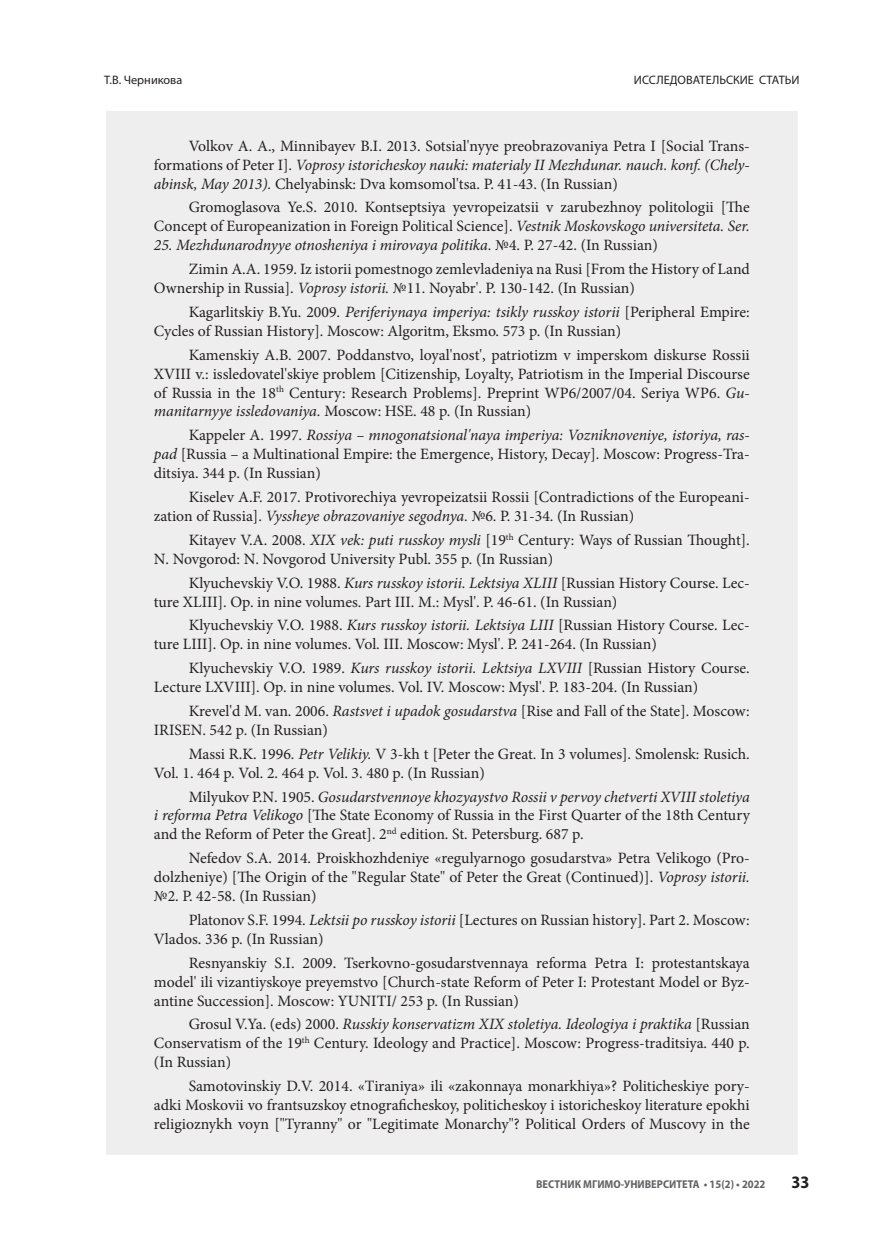
<style>
.page{position:relative;width:874px;height:1241px;background:#fff}
.page>*{position:absolute;margin:0;border:0;box-sizing:border-box;transform-origin:0 0}
.t1{font:700 semi-condensed 17.5px "Myriad Pro";color:#231f20}
.t2{font:15.75px/18.9px "Minion Pro";color:#231f20}
.t3{font:italic 15.75px "Minion Pro";letter-spacing:-.01em;color:#231f20}
.t4{font:12.25px "Myriad Pro";color:#231f20}
.t5{font:700 semi-condensed 11.38px "Myriad Pro";color:#636366}
.s1{font-style:italic}
.s2{font-style:normal}
</style>
<div class="page">
<div style="left:104px;top:109px;width:695px;height:1047px;background:#eeeeef;border:2px solid #fff"></div>
<p class="t4" style="left:104px;top:72px;width:80px">Т.В. Черникова</p>
<p class="t4" style="left:633px;top:72px;width:167px">ИССЛЕДОВАТЕЛЬСКИЕ СТАТЬИ</p>
<p class="t2" style="left:154px;top:136px;width:597px;text-align:justify;text-indent:35px">Volkov A. A., Minnibayev B.I. 2013. Sotsial'nyye preobrazovaniya Petra I [Social Trans&shy;formations of Peter I]. <span class="s1">Voprosy istoricheskoy nauki: materialy II Mezhdunar. nauch. konf. (Chely&shy;abinsk, May 2013).</span> Chelyabinsk: Dva komsomol'tsa. P. 41-43. (In Russian)</p>
<p class="t2" style="left:154px;top:198px;width:597px;text-align:right">Gromoglasova Ye.S. 2010. Kontseptsiya yevropeizatsii v zarubezhnoy politologii [The<br>Concept of Europeanization in Foreign Political Science]. <span class="s1">Vestnik Moskovskogo universiteta. Ser.</span></p>
<p class="t3" style="left:154px;top:234px;width:505px">25. Mezhdunarodnyye otnosheniya i mirovaya politika. <span class="s2">№4. P. 27-42. (In Russian)</span></p>
<p class="t2" style="left:154px;top:260px;width:597px;text-indent:35px">Zimin A.A. 1959. Iz istorii pomestnogo zemlevladeniya na Rusi [From the History of Land<br>Ownership in Russia]. <span class="s1">Voprosy istorii.</span> №11. Noyabr'. P. 130-142. (In Russian)</p>
<p class="t2" style="left:154px;top:302px;width:597px;text-indent:35px">Kagarlitskiy B.Yu. 2009. <span class="s1">Periferiynaya imperiya: tsikly russkoy istorii</span> [Peripheral Empire:<br>Cycles of Russian History]. Moscow: Algoritm, Eksmo. 573 p. (In Russian)</p>
<p class="t2" style="left:154px;top:345px;width:597px;text-align:justify;text-indent:35px">Kamenskiy A.B. 2007. Poddanstvo, loyal'nost', patriotizm v imperskom diskurse Rossii XVIII v.: issledovatel'skiye problem [Citizenship, Loyalty, Patriotism in the Imperial Discourse of Russia in the 18<sup>th</sup> Century: Research Problems]. Preprint WP6/2007/04. Seriya WP6. <span class="s1">Gu&shy;manitarnyye issledovaniya.</span> Moscow: HSE. 48 p. (In Russian)</p>
<p class="t2" style="left:154px;top:426px;width:597px;text-align:justify;text-indent:35px">Kappeler A. 1997. <span class="s1">Rossiya – mnogonatsional'naya imperiya: Vozniknoveniye, istoriya, ras&shy;pad</span> [Russia – a Multinational Empire: the Emergence, History, Decay]. Moscow: Progress-Tra&shy;ditsiya. 344 p. (In Russian)</p>
<p class="t2" style="left:154px;top:487px;width:597px;text-indent:35px">Kiselev A.F. 2017. Protivorechiya yevropeizatsii Rossii [Contradictions of the Europeani&shy;zation of Russia]. <span class="s1">Vyssheye obrazovaniye segodnya.</span> №6. P. 31-34. (In Russian)</p>
<p class="t2" style="left:154px;top:530px;width:597px;text-indent:35px">Kitayev V.A. 2008. <span class="s1">XIX vek: puti russkoy mysli</span> [19<sup>th</sup> Century: Ways of Russian Thought].<br>N. Novgorod: N. Novgorod University Publ. 355 p. (In Russian)</p>
<p class="t2" style="left:154px;top:573px;width:597px;text-indent:35px">Klyuchevskiy V.O. 1988. <span class="s1">Kurs russkoy istorii. Lektsiya XLIII</span> [Russian History Course. Lec&shy;ture XLIII]. Op. in nine volumes. Part III. M.: Mysl'. P. 46-61. (In Russian)</p>
<p class="t2" style="left:154px;top:616px;width:597px;text-indent:35px">Klyuchevskiy V.O. 1988. <span class="s1">Kurs russkoy istorii. Lektsiya LIII</span> [Russian History Course. Lec&shy;ture LIII]. Op. in nine volumes. Vol. III. Moscow: Mysl'. P. 241-264. (In Russian)</p>
<p class="t2" style="left:154px;top:658px;width:597px;text-indent:35px">Klyuchevskiy V.O. 1989. <span class="s1">Kurs russkoy istorii. Lektsiya LXVIII</span> [Russian History Course.<br>Lecture LXVIII]. Op. in nine volumes. Vol. IV. Moscow: Mysl'. P. 183-204. (In Russian)</p>
<p class="t2" style="left:154px;top:701px;width:597px;text-indent:35px">Krevel'd M. van. 2006. <span class="s1">Rastsvet i upadok gosudarstva</span> [Rise and Fall of the State]. Moscow:<br>IRISEN. 542 p. (In Russian)</p>
<p class="t2" style="left:154px;top:744px;width:597px;text-indent:35px">Massi R.K. 1996. <span class="s1">Petr Velikiy.</span> V 3-kh t [Peter the Great. In 3 volumes]. Smolensk: Rusich.<br>Vol. 1. 464 p. Vol. 2. 464 p. Vol. 3. 480 p. (In Russian)</p>
<p class="t2" style="left:154px;top:787px;width:597px;text-align:justify;text-indent:35px">Milyukov P.N. 1905. <span class="s1">Gosudarstvennoye khozyaystvo Rossii v pervoy chetverti XVIII stoletiya i reforma Petra Velikogo</span> [The State Economy of Russia in the First Quarter of the 18th Century and the Reform of Peter the Great]. 2<sup>nd</sup> edition. St. Petersburg. 687 p.</p>
<p class="t2" style="left:154px;top:848px;width:597px;text-align:justify;text-indent:35px">Nefedov S.A. 2014. Proiskhozhdeniye «regulyarnogo gosudarstva» Petra Velikogo (Pro&shy;dolzheniye) [The Origin of the "Regular State" of Peter the Great (Continued)]. <span class="s1">Voprosy istorii. </span>№2. P. 42-58. (In Russian)</p>
<p class="t2" style="left:154px;top:910px;width:597px;text-indent:35px">Platonov S.F. 1994. <span class="s1">Lektsii po russkoy istorii</span> [Lectures on Russian history]. Part 2. Moscow:<br>Vlados. 336 p. (In Russian)</p>
<p class="t2" style="left:154px;top:953px;width:597px;text-align:justify;text-indent:35px">Resnyanskiy S.I. 2009. Tserkovno-gosudarstvennaya reforma Petra I: protestantskaya model' ili vizantiyskoye preyemstvo [Church-state Reform of Peter I: Protestant Model or Byz&shy;antine Succession]. Moscow: YUNITI/ 253 p. (In Russian)</p>
<p class="t2" style="left:154px;top:1014px;width:597px;text-align:justify;text-indent:35px">Grosul V.Ya. (eds) 2000. <span class="s1">Russkiy konservatizm XIX stoletiya. Ideologiya i praktika</span> [Russian Conservatism of the 19<sup>th</sup> Century. Ideology and Practice]. Moscow: Progress-traditsiya. 440 p. (In Russian)</p>
<p class="t2" style="left:154px;top:1076px;width:597px;text-align:justify;text-indent:35px">Samotovinskiy D.V. 2014. «Tiraniya» ili «zakonnaya monarkhiya»? Politicheskiye pory&shy;adki Moskovii vo frantsuzskoy etnograficheskoy, politicheskoy i istoricheskoy literature epokhi religioznykh voyn ["Tyranny" or "Legitimate Monarchy"? Political Orders of Muscovy in the</p>
<p class="t5" style="left:536px;top:1176px;width:231px">ВЕСТНИК МГИМО-УНИВЕРСИТЕТА • 15(2) • 2022</p>
<p class="t1" style="left:791px;top:1170px;width:20px">33</p>
</div>
